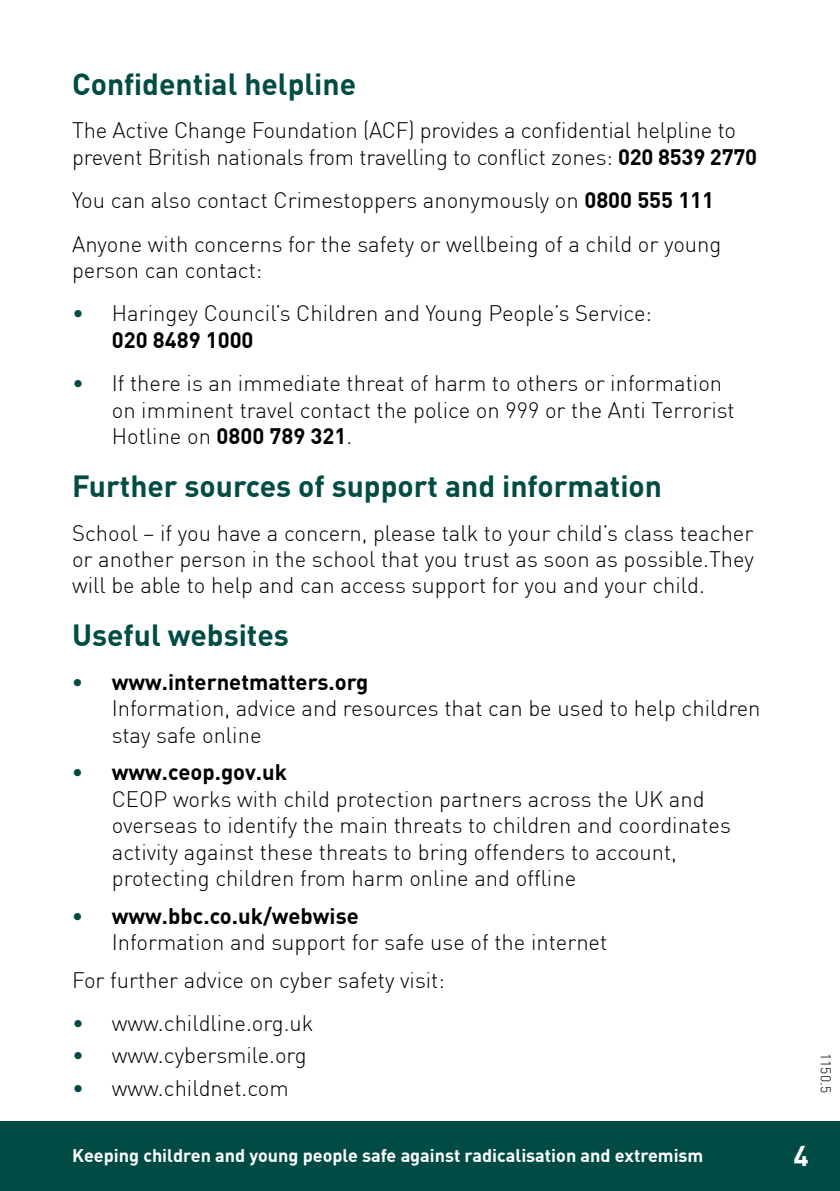
<style>
.page{position:relative;width:840px;height:1191px;background:#fff}
.page>*{position:absolute;margin:0;border:0;box-sizing:border-box;transform-origin:0 0}
.t1{font:700 30px "DIN Pro";color:#004c45}
.t2{font:700 28px "DIN Pro";color:#fff}
.t3{font:300 22px/26.4px "DIN Pro";color:#000}
.t4{font:700 18px "DIN Pro";color:#fff}
.t5{font:300 14px "DIN Pro";color:#000}
.s1{font-weight:700}
.s2{color:#004c45}
.s3{font-weight:700;color:#004c45}
</style>
<div class="page">
<div style="left:0;top:1121px;width:839px;height:70px;background:#004c45"></div>
<h1 class="t1" style="left:72px;top:64px;width:285px">Confidential helpline</h1>
<p class="t3" style="left:72px;top:117px;width:686px">The Active Change Foundation (ACF) provides a confidential helpline to prevent British nationals from travelling to conflict zones: <span class="s1">020 8539 2770</span></p>
<p class="t3" style="left:72px;top:178px;width:650px;line-height:43.4px">You can also contact Crimestoppers anonymously on <span class="s1">0800 555 111<br></span>Anyone with concerns for the safety or wellbeing of a child or young</p>
<p class="t3" style="left:72px;top:257px;width:192px">person can contact:</p>
<p class="t3" style="left:112px;top:300px;width:541px;text-indent:-40px"><span class="s2">•</span> Haringey Council’s Children and Young People’s Service:<br><span class="s1">020 8489 1000</span></p>
<p class="t3" style="left:112px;top:370px;width:624px;text-indent:-40px"><span class="s2">•</span> If there is an immediate threat of harm to others or information on imminent travel contact the police on 999 or the Anti Terrorist<br>Hotline on <span class="s1">0800 789 321</span>.</p>
<h1 class="t1" style="left:72px;top:466px;width:591px">Further sources of support and information</h1>
<p class="t3" style="left:72px;top:519px;width:683px;text-align:justify">School – if you have a concern, please talk to your child’s class teacher or another person in the school that you trust as soon as possible.They will be able to help and can access support for you and your child.</p>
<h1 class="t1" style="left:72px;top:615px;width:218px">Useful websites</h1>
<p class="t3" style="left:112px;top:668px;width:650px;text-indent:-40px"><span class="s3">•</span> <span class="s1">www.internetmatters.org<br></span>Information, advice and resources that can be used to help children stay safe online</p>
<p class="t3" style="left:112px;top:759px;width:620px;text-indent:-40px"><span class="s3">•</span> <span class="s1">www.ceop.gov.uk<br></span>CEOP works with child protection partners across the UK and overseas to identify the main threats to children and coordinates activity against these threats to bring offenders to account, protecting children from harm online and offline</p>
<p class="t3" style="left:112px;top:902px;width:496px;text-indent:-40px"><span class="s3">•</span> <span class="s1">www.bbc.co.uk/webwise<br></span>Information and support for safe use of the internet</p>
<p class="t3" style="left:72px;top:966px;width:374px">For further advice on cyber safety visit:</p>
<p class="t3" style="left:72px;top:1010px;width:243px"><span class="s2">•</span> www.childline.org.uk</p>
<p class="t3" style="left:72px;top:1042px;width:236px"><span class="s2">•</span> www.cybersmile.org</p>
<p class="t3" style="left:72px;top:1074px;width:218px"><span class="s2">•</span> www.childnet.com</p>
<p class="t5" style="left:834px;top:1053px;width:41px;rotate:90deg">1150.5</p>
<p class="t4" style="left:72px;top:1143px;width:632px">Keeping children and young people safe against radicalisation and extremism</p>
<p class="t2" style="left:792px;top:1137px;width:17px">4</p>
</div>
